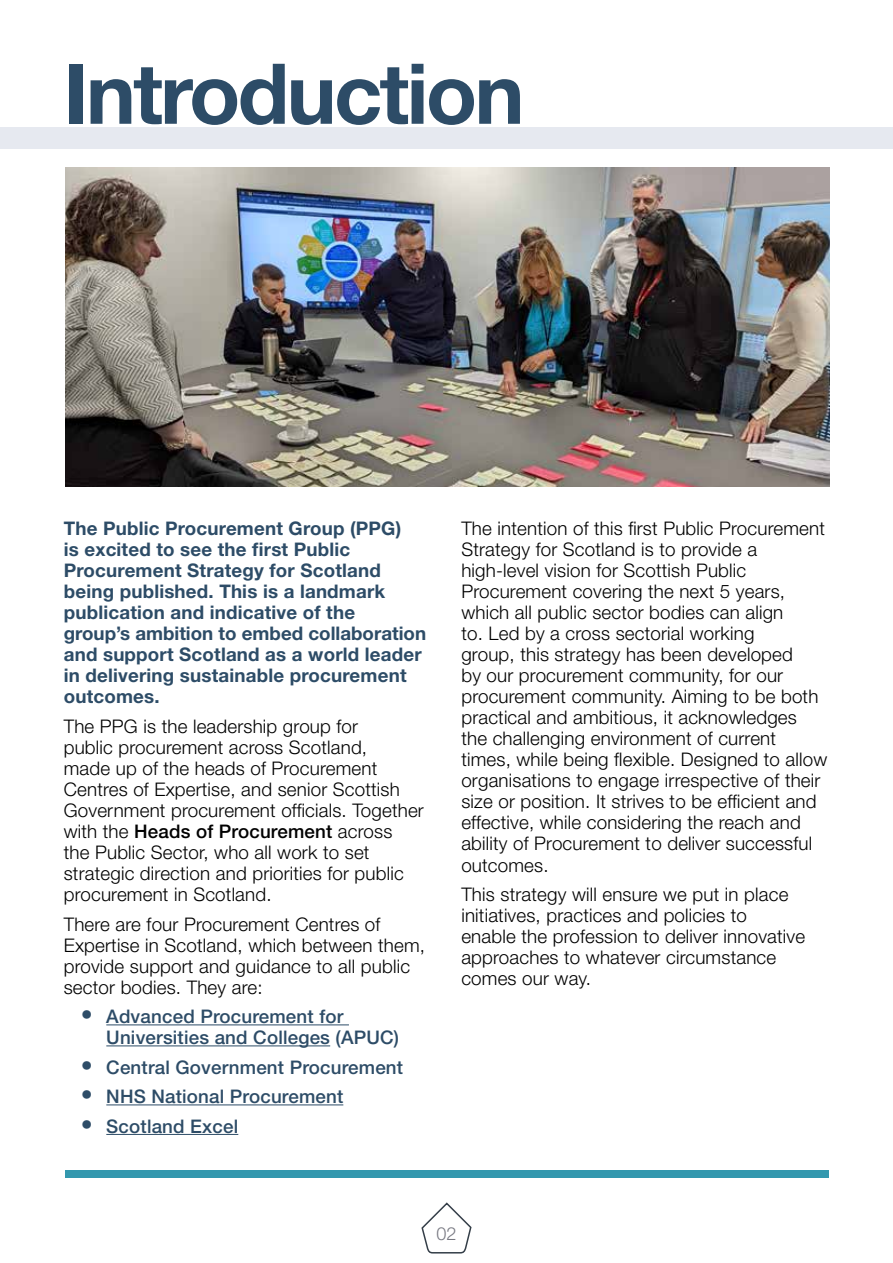
<style>
.page{position:relative;width:893px;height:1263px;background:#fff}
.page>*{position:absolute;margin:0;border:0;box-sizing:border-box;transform-origin:0 0}
.Heading{font:700 84px "Helvetica Neue LT Std";letter-spacing:-.03em;color:#2d4c67}
.Body_Txt{font:300 18.75px/21px "Helvetica Neue LT Std";letter-spacing:.01em;color:#000}
.Intro{font:700 18.75px/21px "Helvetica Neue LT Std";letter-spacing:.01em;color:#2d4c67}
.t1{font:500 18.75px/21px "Helvetica Neue LT Std";letter-spacing:.01em;color:#2d4c67}
.t2{font:300 18px "Helvetica Neue LT Std";color:#787982}
.s1{font-weight:500}
.s2{font-size:24px}
</style>
<div class="page">
<svg style="left:421px;top:1202px;width:51px;height:52px"></svg>
<div style="left:0;top:128px;width:893px;height:21px;background:#e6e9f0"></div>
<hr style="left:106px;top:1024px;width:243px;height:1px;background:#2d4c67">
<hr style="left:106px;top:1045px;width:224px;height:1px;background:#2d4c67">
<hr style="left:106px;top:1104px;width:237px;height:1px;background:#2d4c67">
<hr style="left:106px;top:1134px;width:132px;height:1px;background:#2d4c67">
<img style="left:65px;top:168px;width:764px;height:318px">
<div style="left:65px;top:1170px;width:764px;height:7px;background:#3398ae"></div>
<p class="Heading" style="left:64px;top:42px;width:462px">Introduction</p>
<p class="Intro" style="left:64px;top:518px;width:364px">The Public Procurement Group (PPG)<br>is excited to see the first Public Procurement Strategy for Scotland being published. This is a landmark publication and indicative of the group’s ambition to embed collaboration and support Scotland as a world leader in delivering sustainable procurement outcomes.</p>
<p class="Body_Txt" style="left:64px;top:715px;width:362px">The PPG is the leadership group for<br>public procurement across Scotland,<br>made up of the heads of Procurement Centres of Expertise, and senior Scottish Government procurement officials. Together with the <span class="s1">Heads of Procurement</span> across<br>the Public Sector, who all work to set strategic direction and priorities for public procurement in Scotland.</p>
<p class="Body_Txt" style="left:64px;top:913px;width:363px">There are four Procurement Centres of Expertise in Scotland, which between them, provide support and guidance to all public sector bodies. They are:</p>
<p class="t1" style="left:106px;top:1006px;width:294px;text-indent:-26px"><span class="s2">•</span> Advanced Procurement for<br>Universities and Colleges (APUC)</p>
<p class="t1" style="left:81px;top:1056px;width:324px"><span class="s2">•</span> Central Government Procurement</p>
<p class="t1" style="left:81px;top:1086px;width:264px"><span class="s2">•</span> NHS National Procurement</p>
<p class="t1" style="left:81px;top:1115px;width:159px"><span class="s2">•</span> Scotland Excel</p>
<p class="Body_Txt" style="left:461px;top:518px;width:367px">The intention of this first Public Procurement Strategy for Scotland is to provide a high-level vision for Scottish Public Procurement covering the next 5 years, which all public sector bodies can align<br>to. Led by a cross sectorial working<br>group, this strategy has been developed<br>by our procurement community, for our procurement community. Aiming to be both practical and ambitious, it acknowledges<br>the challenging environment of current times, while being flexible. Designed to allow organisations to engage irrespective of their size or position. It strives to be efficient and effective, while considering the reach and ability of Procurement to deliver successful outcomes.</p>
<p class="Body_Txt" style="left:461px;top:883px;width:345px">This strategy will ensure we put in place initiatives, practices and policies to enable the profession to deliver innovative approaches to whatever circumstance comes our way.</p>
<p class="t2" style="left:436px;top:1222px;width:22px">02</p>
</div>
